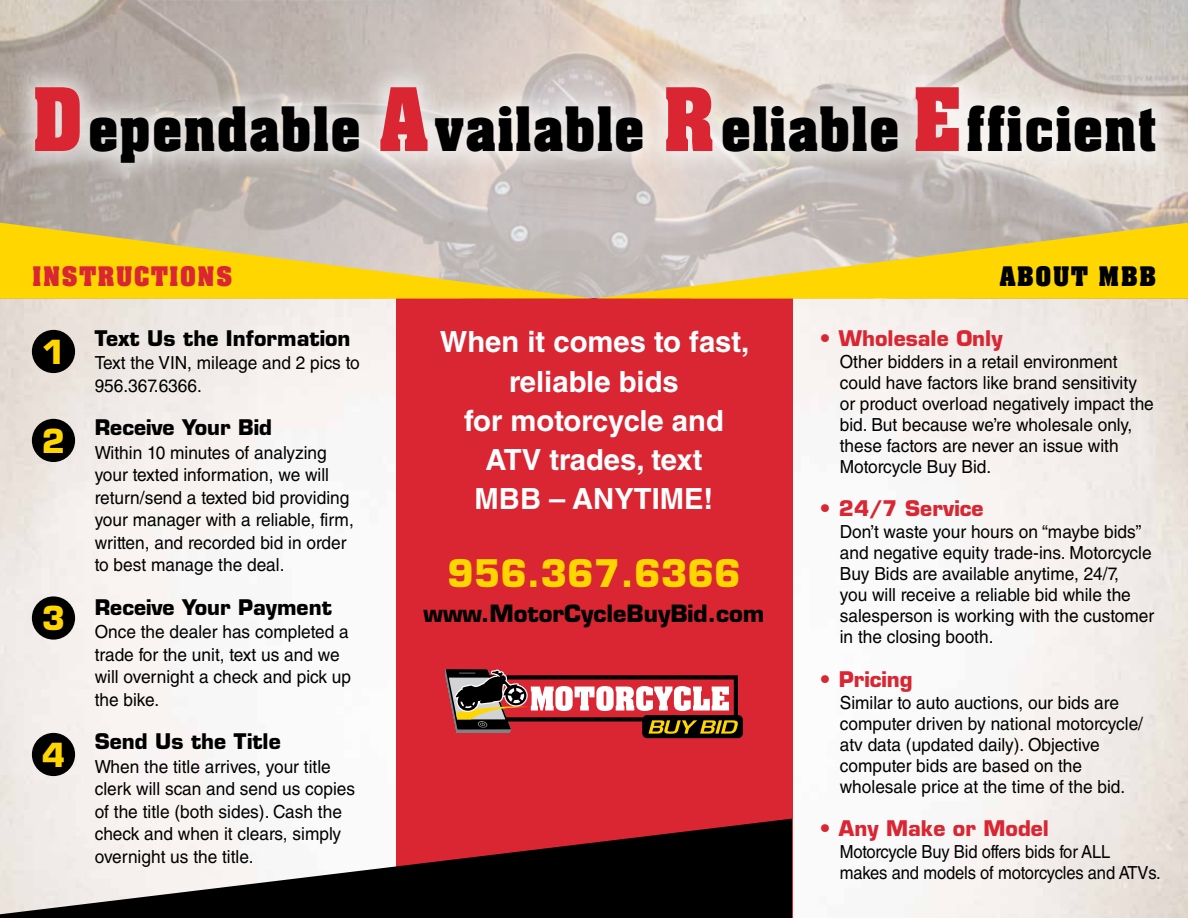
<style>
.page{position:relative;width:1188px;height:918px;background:#fff}
.page>*{position:absolute;margin:0;border:0;box-sizing:border-box;transform-origin:0 0}
.t1{font:700 52.05px "Aachen Std";letter-spacing:.04em;color:#000;scale:.9 1}
.t2{font:700 37.05px "Eurostile LT Std";color:#ffd600}
.t3{font:700 32.4px "Eurostile LT Std";color:#ffd600}
.t4{font:700 29.25px/39.2px "Helvetica LT Std";color:#fff;text-align:center}
.t5{font:700 23.25px "Eurostile LT Std";color:#000}
.t6{font:700 22.95px "Aachen Std";letter-spacing:.075em;color:#d92632;scale:.96 1}
.t7{font:700 22.95px "Aachen Std";letter-spacing:.075em;color:#000;scale:.96 1}
.t8{font:700 21px "Eurostile LT Std";color:#000}
.t9{font:700 21px "Eurostile LT Std";color:#d92632}
.t10{font:18px/21px "Helvetica LT Std";color:#000;scale:.96 1}
.t11{font:18px/21px "Helvetica LT Std";color:#000;scale:.92 1}
.s1{font-size:74.4px;color:#d92632}
</style>
<div class="page">
<img style="left:0;top:299px;width:1188px;height:619px">
<div style="left:396px;top:299px;width:396px;height:619px;background:#d92632"></div>
<img style="left:0;top:0;width:1188px;height:223px">
<svg style="left:0;top:819px;width:792px;height:99px;fill:#000"></svg>
<div style="left:32px;top:330px;width:43px;height:43px;background:#000;border-radius:50%"></div>
<div style="left:32px;top:419px;width:43px;height:43px;background:#000;border-radius:50%"></div>
<div style="left:32px;top:596px;width:43px;height:44px;background:#000;border-radius:50%"></div>
<div style="left:32px;top:733px;width:43px;height:43px;background:#000;border-radius:50%"></div>
<svg style="left:0;top:223px;width:594px;height:76px;background:#e2c95b"></svg>
<svg style="left:594px;top:223px;width:594px;height:76px;background:#e1c95f"></svg>
<div style="left:10px;top:61px;width:1170px;height:127px;background:#fff;opacity:.6"></div>
<svg style="left:445px;top:669px;width:298px;height:69px"></svg>
<h1 class="t1" style="left:33px;top:91px;width:1250px"><span class="s1">D</span>ependable <span class="s1">A</span>vailable <span class="s1">R</span>eliable <span class="s1">E</span>fficient</h1>
<p class="t6" style="left:33px;top:259px;width:210px">INSTRUCTIONS</p>
<h3 class="t3" style="left:42px;top:332px;width:25px">1</h3>
<h3 class="t3" style="left:42px;top:421px;width:25px">2</h3>
<h3 class="t3" style="left:42px;top:598px;width:25px">3</h3>
<h3 class="t3" style="left:42px;top:735px;width:25px">4</h3>
<p class="t8" style="left:95px;top:325px;width:257px">Text Us the Information</p>
<p class="t10" style="left:95px;top:352px;width:278px;line-height:22.5px">Text the VIN, mileage and 2 pics to<br>956.367.6366.</p>
<p class="t8" style="left:95px;top:415px;width:179px">Receive Your Bid</p>
<p class="t10" style="left:95px;top:441px;width:271px;line-height:22.5px">Within 10 minutes of analyzing your texted information, we will return/send a texted bid providing your manager with a reliable, firm, written, and recorded bid in order to best manage the deal.</p>
<p class="t8" style="left:95px;top:594px;width:239px">Receive Your Payment</p>
<p class="t10" style="left:95px;top:621px;width:269px;line-height:22.5px">Once the dealer has completed a trade for the unit, text us and we will overnight a check and pick up the bike.</p>
<p class="t8" style="left:95px;top:729px;width:188px">Send Us the Title</p>
<p class="t10" style="left:95px;top:755px;width:273px;line-height:22.5px">When the title arrives, your title clerk will scan and send us copies of the title (both sides). Cash the check and when it clears, simply overnight us the title.</p>
<h3 class="t4" style="left:440px;top:322px;width:311px">When it comes to fast, reliable bids<br>for motorcycle and<br>ATV trades, text<br>MBB – ANYTIME!</h3>
<h2 class="t2" style="left:447px;top:550px;width:295px">956.367.6366</h2>
<p class="t5" style="left:424px;top:599px;width:342px">www.MotorCycleBuyBid.com</p>
<p class="t7" style="left:1000px;top:259px;width:164px">ABOUT MBB</p>
<p class="t9" style="left:819px;top:325px;width:185px">• Wholesale Only</p>
<p class="t10" style="left:840px;top:351px;width:329px">Other bidders in a retail environment could have factors like brand sensitivity or product overload negatively impact the bid. But because we’re wholesale only, these factors are never an issue with Motorcycle Buy Bid.</p>
<p class="t9" style="left:819px;top:496px;width:166px">• 24/7 Service</p>
<p class="t10" style="left:840px;top:521px;width:329px">Don’t waste your hours on “maybe bids” and negative equity trade-ins. Motorcycle Buy Bids are available anytime, 24/7,<br>you will receive a reliable bid while the salesperson is working with the customer in the closing booth.</p>
<p class="t9" style="left:819px;top:666px;width:96px">• Pricing</p>
<p class="t10" style="left:840px;top:692px;width:317px">Similar to auto auctions, our bids are computer driven by national motorcycle/ atv data (updated daily). Objective computer bids are based on the wholesale price at the time of the bid.</p>
<p class="t9" style="left:819px;top:816px;width:232px">• Any Make or Model</p>
<p class="t11" style="left:840px;top:842px;width:350px">Motorcycle Buy Bid offers bids for ALL makes and models of motorcycles and ATVs.</p>
</div>
